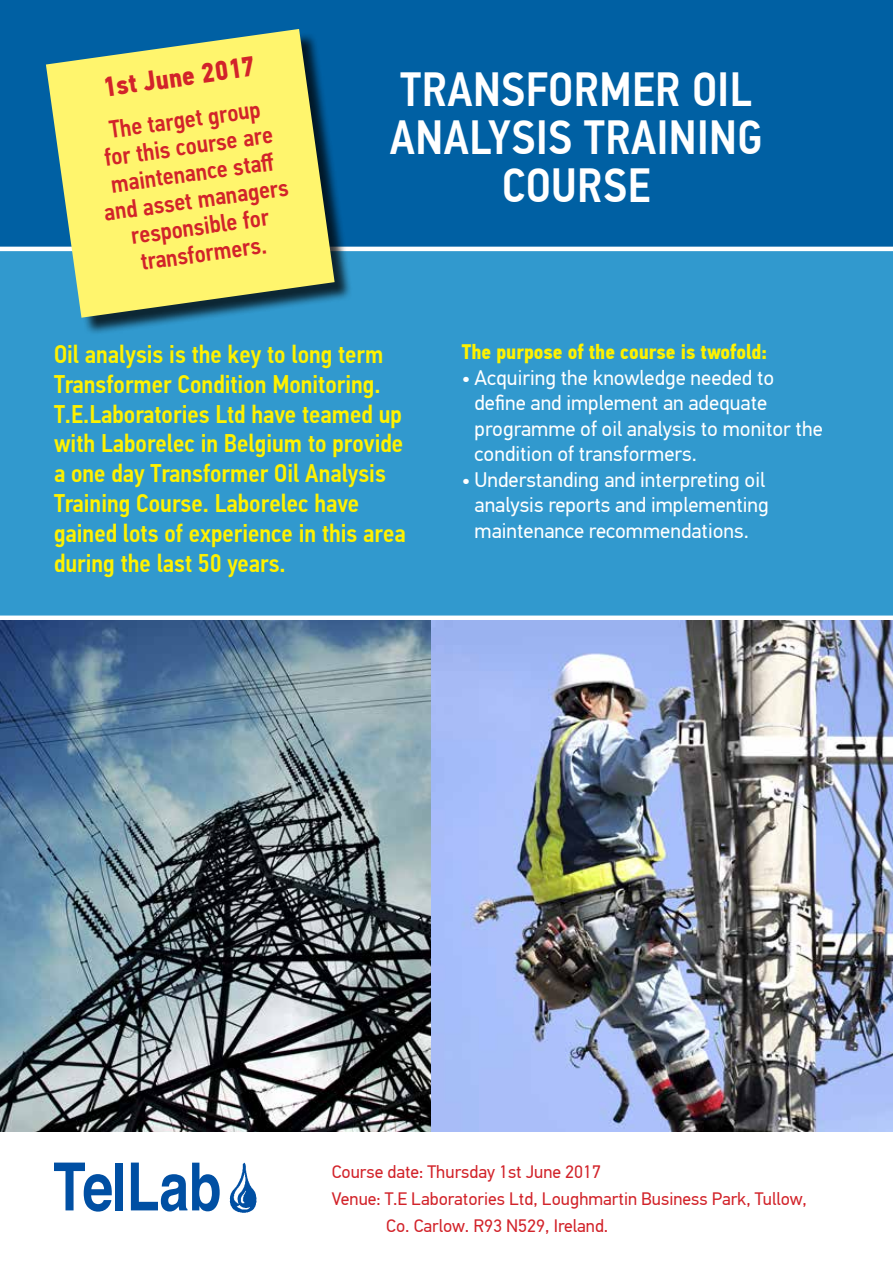
<style>
.page{position:relative;width:893px;height:1263px;background:#fff}
.page>*{position:absolute;margin:0;border:0;box-sizing:border-box;transform-origin:0 0}
.t1{font:500 47.85px/47.8px "PF Din Text Cond Pro";letter-spacing:.01em;color:#fff;text-align:center}
.t2{font:700 27.6px "PF Din Text Cond Pro";color:#d2232a}
.t3{font:500 25.5px/30px "PF Din Text Cond Pro";color:#fff200}
.t4{font:500 24.6px/27px "PF Din Text Cond Pro";color:#d2232a;text-align:center}
.t5{font:21px/25.5px "PF Din Text Pro";color:#fff}
.t6{font:700 21px "PF Din Text Cond Pro";color:#fff200}
.t7{font:18px "PF Din Text Pro";color:#d2232a}
</style>
<div class="page">
<div style="left:0;top:0;width:893px;height:261px;background:#0060a3"></div>
<div style="left:0;top:246px;width:893px;height:375px;background:#3199ce"></div>
<img style="left:431px;top:621px;width:462px;height:510px">
<svg style="left:54px;top:1162px;width:58px;height:49px"></svg>
<div style="left:116px;top:1162px;width:7px;height:48px;background:#004fa3"></div>
<svg style="left:131px;top:1162px;width:89px;height:49px"></svg>
<img style="left:229px;top:1162px;width:28px;height:50px">
<img style="left:0;top:621px;width:431px;height:510px">
<div style="left:49px;top:32px;width:304px;height:304px;background:#000;opacity:.75"></div>
<svg style="left:46px;top:29px;width:289px;height:289px;background:#cad474"></svg>
<p class="t2" style="left:101px;top:71px;width:155px;rotate:-8deg">1st June 2017</p>
<p class="t4" style="left:91px;top:119px;width:188px;rotate:-8deg">The target group<br>for this course are maintenance staff and asset managers responsible for transformers.</p>
<h1 class="t1" style="left:390px;top:66px;width:374px">TRANSFORMER OIL<br>ANALYSIS TRAINING<br>COURSE</h1>
<p class="t3" style="left:54px;top:339px;width:353px">Oil analysis is the key to long term Transformer Condition Monitoring.<br>T.E.Laboratories Ltd have teamed up with Laborelec in Belgium to provide a one day Transformer Oil Analysis Training Course. Laborelec have gained lots of experience in this area during the last 50 years.</p>
<p class="t6" style="left:462px;top:339px;width:307px">The purpose of the course is twofold:</p>
<p class="t5" style="left:475px;top:365px;width:350px;text-indent:-13px">• Acquiring the knowledge needed to define and implement an adequate programme of oil analysis to monitor the condition of transformers.</p>
<p class="t5" style="left:475px;top:467px;width:296px;text-indent:-13px">• Understanding and interpreting oil analysis reports and implementing maintenance recommendations.</p>
<p class="t7" style="left:332px;top:1161px;width:271px">Course date: Thursday 1st June 2017</p>
<p class="t7" style="left:332px;top:1188px;width:477px">Venue: T.E Laboratories Ltd, Loughmartin Business Park, Tullow,</p>
<p class="t7" style="left:386px;top:1215px;width:224px">Co. Carlow. R93 N529, Ireland.</p>
</div>
